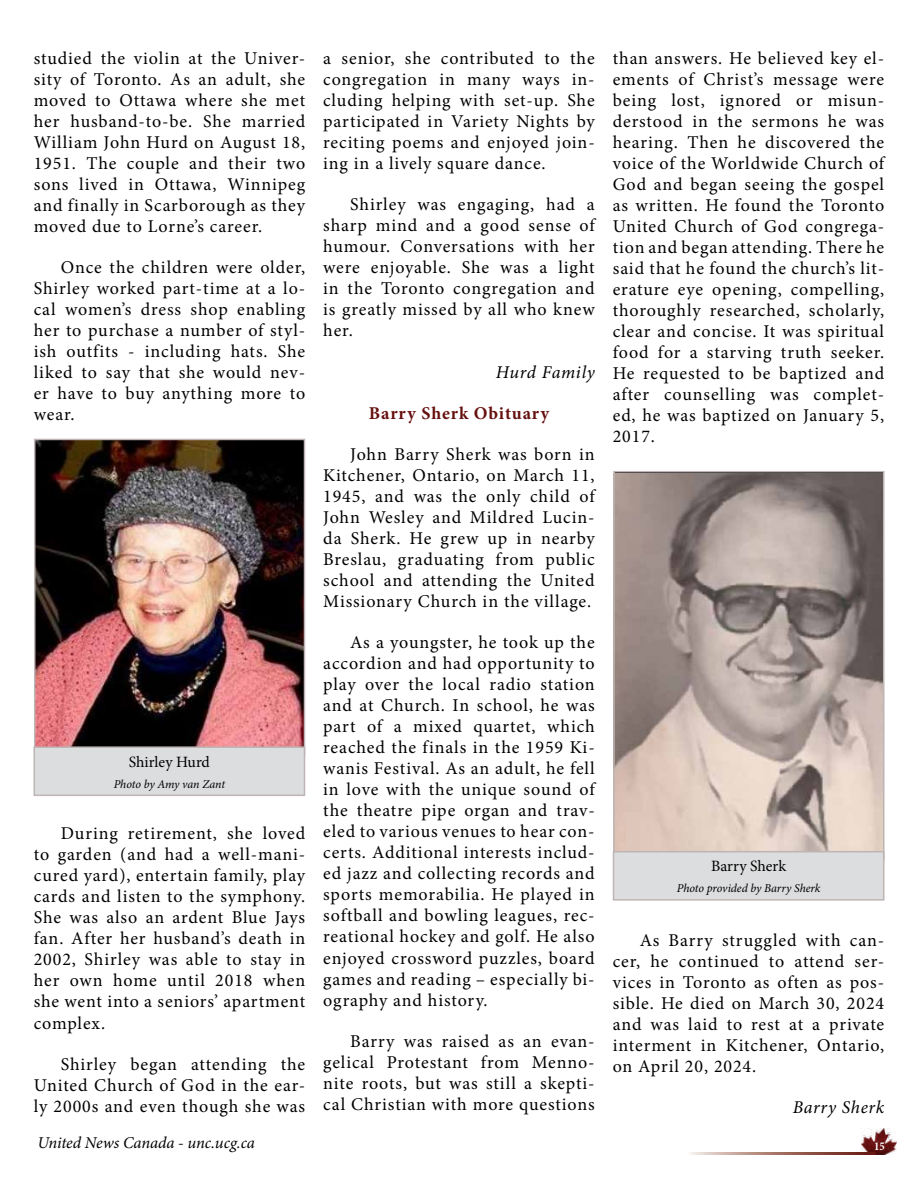
<style>
.page{position:relative;width:918px;height:1188px;background:#fff}
.page>*{position:absolute;margin:0;border:0;box-sizing:border-box;transform-origin:0 0}
.t1{font:18px/21px "Minion Pro";letter-spacing:.045em;color:#000;text-align:justify}
.t2{font:italic 18px "Minion Pro";letter-spacing:.035em;color:#000}
.t3{font:700 18px "Minion Pro";letter-spacing:.05em;color:#66100f}
.t4{font:italic 16.5px "Minion Pro";letter-spacing:-.005em;color:#000}
.t5{font:15.75px "Minion Pro";color:#000}
.t6{font:italic 12px "Minion Pro";letter-spacing:-.01em;color:#000}
.t7{font:700 12px "Minion Pro";color:#fff;scale:.9 1}
</style>
<div class="page">
<img style="left:862px;top:1129px;width:34px;height:25px">
<svg style="left:690px;top:1152px;width:186px;height:2px"></svg>
<img style="left:37px;top:442px;width:265px;height:304px">
<div style="left:34px;top:439px;width:271px;height:317px;border:2px solid #beb4b4"></div>
<div style="left:34px;top:747px;width:270px;height:48px;background:#dcddde"></div>
<div style="left:34px;top:746px;width:271px;height:50px;border:2px solid #beb4b4"></div>
<img style="left:616px;top:474px;width:265px;height:377px">
<div style="left:613px;top:471px;width:271px;height:390px;border:2px solid #beb4b4"></div>
<div style="left:614px;top:852px;width:270px;height:48px;background:#dcddde"></div>
<div style="left:613px;top:851px;width:271px;height:50px;border:2px solid #beb4b4"></div>
<p class="t1" style="left:34px;top:48px;width:273px">studied the violin at the Univer&shy;sity of Toronto. As an adult, she moved to Ottawa where she met her husband-to-be. She married William John Hurd on August 18, 1951. The couple and their two sons lived in Ottawa, Winnipeg and finally in Scarborough as they moved due to Lorne’s career.</p>
<p class="t1" style="left:34px;top:257px;width:273px;text-indent:27px">Once the children were older, Shirley worked part-time at a lo&shy;cal women’s dress shop enabling her to purchase a number of styl&shy;ish outfits - including hats. She liked to say that she would nev&shy;er have to buy anything more to wear.</p>
<p class="t5" style="left:129px;top:751px;width:83px">Shirley Hurd</p>
<p class="t6" style="left:114px;top:776px;width:113px">Photo by Amy van Zant</p>
<p class="t1" style="left:34px;top:823px;width:273px;text-indent:27px">During retirement, she loved to garden (and had a well-mani&shy;cured yard), entertain family, play cards and listen to the symphony.<br>She was also an ardent Blue Jays fan. After her husband’s death in 2002, Shirley was able to stay in her own home until 2018 when she went into a seniors’ apartment complex.</p>
<p class="t1" style="left:34px;top:1054px;width:273px;text-indent:27px">Shirley began attending the United Church of God in the ear&shy;ly 2000s and even though she was</p>
<p class="t1" style="left:323px;top:48px;width:273px">a senior, she contributed to the congregation in many ways in&shy;cluding helping with set-up. She participated in Variety Nights by reciting poems and enjoyed join&shy;ing in a lively square dance.</p>
<p class="t1" style="left:323px;top:194px;width:273px;text-indent:27px">Shirley was engaging, had a sharp mind and a good sense of humour. Conversations with her were enjoyable. She was a light in the Toronto congregation and is greatly missed by all who knew her.</p>
<p class="t2" style="left:496px;top:360px;width:100px">Hurd Family</p>
<p class="t3" style="left:369px;top:400px;width:182px">Barry Sherk Obituary</p>
<p class="t1" style="left:323px;top:444px;width:273px;text-indent:27px">John Barry Sherk was born in Kitchener, Ontario, on March 11, 1945, and was the only child of John Wesley and Mildred Lucin&shy;da Sherk. He grew up in nearby Breslau, graduating from public school and attending the United Missionary Church in the village.</p>
<p class="t1" style="left:323px;top:632px;width:273px;text-indent:27px">As a youngster, he took up the accordion and had opportunity to play over the local radio station and at Church. In school, he was part of a mixed quartet, which reached the finals in the 1959 Ki&shy;wanis Festival. As an adult, he fell in love with the unique sound of the theatre pipe organ and trav&shy;eled to various venues to hear con&shy;certs. Additional interests includ&shy;ed jazz and collecting records and sports memorabilia. He played in softball and bowling leagues, rec&shy;reational hockey and golf. He also enjoyed crossword puzzles, board games and reading – especially bi&shy;ography and history.</p>
<p class="t1" style="left:323px;top:1031px;width:273px;text-indent:27px">Barry was raised as an evan&shy;gelical Protestant from Menno&shy;nite roots, but was still a skepti&shy;cal Christian with more questions</p>
<p class="t1" style="left:613px;top:48px;width:273px">than answers. He believed key el&shy;ements of Christ’s message were being lost, ignored or misun&shy;derstood in the sermons he was hearing. Then he discovered the voice of the Worldwide Church of God and began seeing the gospel as written. He found the Toronto United Church of God congrega&shy;tion and began attending. There he said that he found the church’s lit&shy;erature eye opening, compelling, thoroughly researched, scholarly, clear and concise. It was spiritual food for a starving truth seeker.<br>He requested to be baptized and after counselling was complet&shy;ed, he was baptized on January 5, 2017.</p>
<p class="t5" style="left:711px;top:856px;width:77px">Barry Sherk</p>
<p class="t6" style="left:677px;top:880px;width:145px">Photo provided by Barry Sherk</p>
<p class="t1" style="left:613px;top:929px;width:273px;text-indent:27px">As Barry struggled with can&shy;cer, he continued to attend ser&shy;vices in Toronto as often as pos&shy;sible. He died on March 30, 2024 and was laid to rest at a private interment in Kitchener, Ontario, on April 20, 2024.</p>
<p class="t2" style="left:793px;top:1095px;width:93px">Barry Sherk</p>
<p class="t4" style="left:38px;top:1132px;width:219px">United News Canada - unc.ucg.ca</p>
<p class="t7" style="left:874px;top:1138px;width:13px">15</p>
</div>
